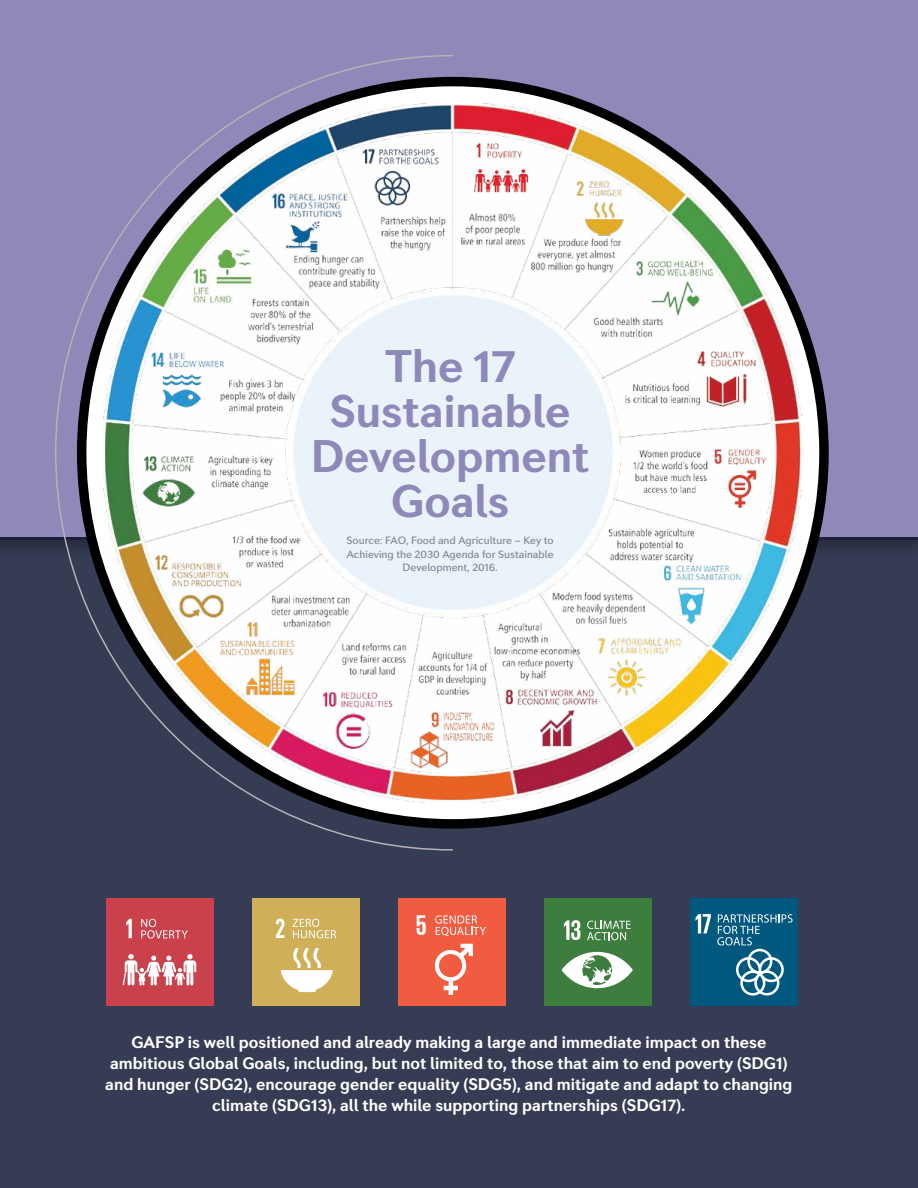
<style>
.page{position:relative;width:918px;height:1188px;background:#fff}
.page>*{position:absolute;margin:0;border:0;box-sizing:border-box;transform-origin:0 0}
.Callout_1{font:700 45px/45px "Seconda";color:#8e89b8;text-align:center}
.Callout_2{font:700 16.5px/21px "Seconda";color:#fff;text-align:center}
.Body_1{font:500 10.5px "Seconda";color:#85858c}
</style>
<div class="page">
<div style="left:0;top:538px;width:918px;height:650px;background:#353c54"></div>
<div style="left:0;top:0;width:918px;height:540px;background:#8e89b8"></div>
<img style="left:454px;top:103px;width:348px;height:700px">
<svg style="left:54px;top:55px;width:400px;height:796px"></svg>
<div style="left:106px;top:898px;width:108px;height:108px;background:#c9414a"></div>
<svg style="left:126px;top:919px;width:6px;height:19px"></svg>
<svg style="left:123px;top:954px;width:73px;height:31px"></svg>
<svg style="left:141px;top:919px;width:47px;height:20px"></svg>
<div style="left:252px;top:898px;width:108px;height:108px;background:#d0af59"></div>
<svg style="left:292px;top:919px;width:44px;height:19px"></svg>
<svg style="left:281px;top:948px;width:52px;height:44px"></svg>
<svg style="left:276px;top:919px;width:8px;height:19px"></svg>
<div style="left:398px;top:898px;width:108px;height:108px;background:#f15b40"></div>
<svg style="left:417px;top:915px;width:9px;height:20px"></svg>
<svg style="left:435px;top:944px;width:38px;height:51px"></svg>
<svg style="left:435px;top:915px;width:51px;height:21px"></svg>
<div style="left:690px;top:898px;width:108px;height:108px;background:#00587e"></div>
<svg style="left:696px;top:914px;width:15px;height:20px"></svg>
<svg style="left:717px;top:914px;width:76px;height:82px"></svg>
<div style="left:544px;top:898px;width:108px;height:108px;background:#3d7d3d"></div>
<svg style="left:562px;top:952px;width:71px;height:36px"></svg>
<svg style="left:587px;top:921px;width:44px;height:19px"></svg>
<svg style="left:564px;top:920px;width:16px;height:20px"></svg>
<p class="Callout_1" style="left:330px;top:345px;width:242px">The 17<br>Sustainable</p>
<p class="Callout_1" style="left:311px;top:435px;width:280px">Development<br>Goals</p>
<p class="Body_1" style="left:347px;top:534px;width:209px">Source: FAO, Food and Agriculture – Key to</p>
<p class="Body_1" style="left:347px;top:548px;width:208px">Achieving the 2030 Agenda for Sustainable</p>
<p class="Body_1" style="left:403px;top:561px;width:97px">Development, 2016.</p>
<p class="Callout_2" style="left:105px;top:1032px;width:689px">GAFSP is well positioned and already making a large and immediate impact on these ambitious Global Goals, including, but not limited to, those that aim to end poverty (SDG1) and hunger (SDG2), encourage gender equality (SDG5), and mitigate and adapt to changing climate (SDG13), all the while supporting partnerships (SDG17).</p>
</div>
